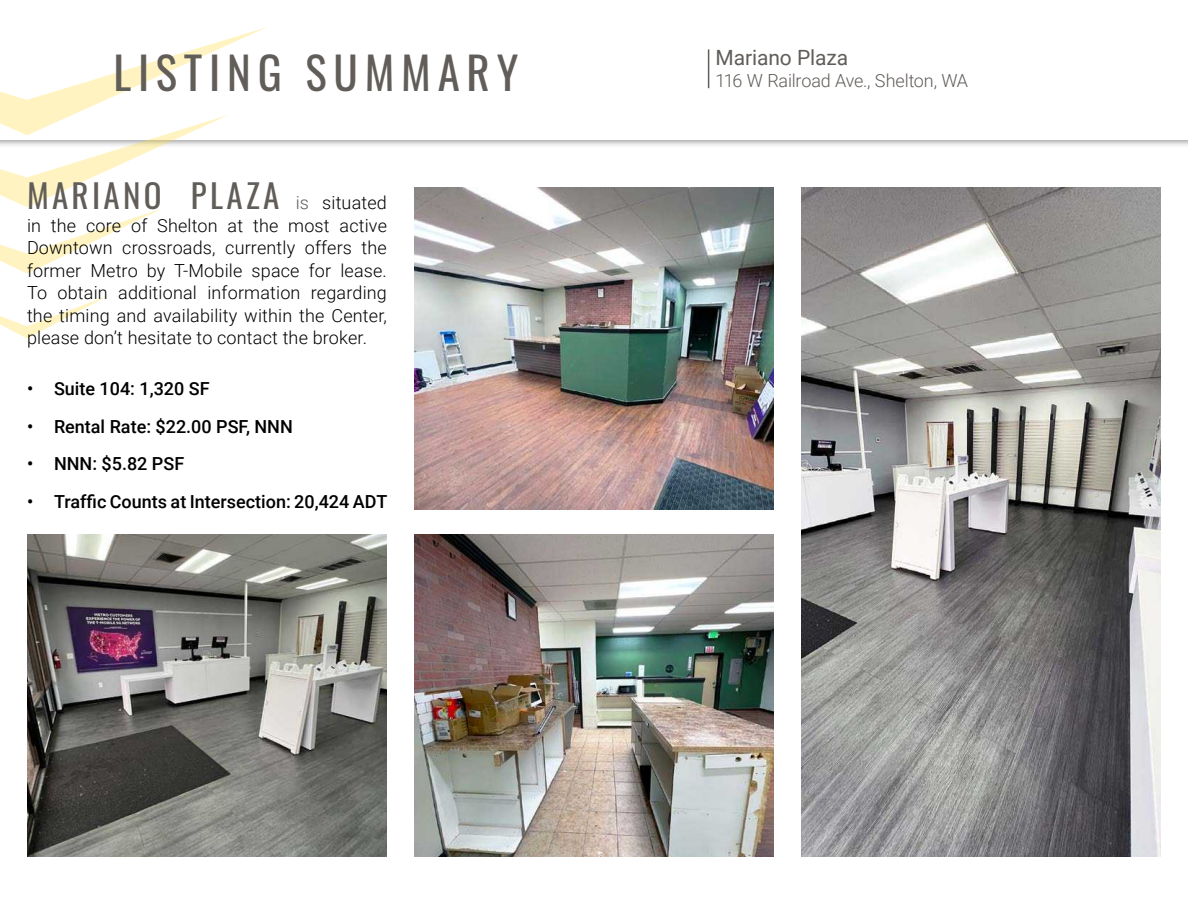
<style>
.page{position:relative;width:1188px;height:918px;background:#fff}
.page>*{position:absolute;margin:0;border:0;box-sizing:border-box;transform-origin:0 0}
.t1{font:45px "Oswald";letter-spacing:.15em;color:#615d59}
.t2{font:33px "Oswald";letter-spacing:.1em;color:#615d59}
.t3{font:21px "Roboto";letter-spacing:-.005em;color:#615d59}
.t4{font:300 18px/22.5px "Roboto";letter-spacing:.01em;color:#000;text-align:justify}
.t5{font:500 18px "Roboto";color:#000}
.t6{font:300 18px "Roboto";letter-spacing:-.015em;color:#615d59}
.s1{font-family:"Roboto";font-weight:300;font-size:18px}
.s2{font-family:"Roboto";font-weight:300;font-size:18px;color:#000}
</style>
<div class="page">
<div style="left:0;top:0;width:1188px;height:149px;background:#000;opacity:.75"></div>
<div style="left:0;top:0;width:1188px;height:139px;background:#fff"></div>
<svg style="left:0;top:27px;width:268px;height:247px"></svg>
<svg style="left:0;top:295px;width:109px;height:44px"></svg>
<hr style="left:708px;top:49px;width:1px;height:39px;background:#615d59">
<img style="left:414px;top:187px;width:360px;height:323px">
<img style="left:801px;top:187px;width:360px;height:670px">
<img style="left:414px;top:535px;width:360px;height:322px">
<img style="left:28px;top:535px;width:358px;height:322px">
<h1 class="t1" style="left:113px;top:33px;width:406px">LISTING SUMMARY</h1>
<h2 class="t2" style="left:27px;top:166px;width:362px">MARIANO PLAZA <span class="s1">is</span> <span class="s2">situated</span></h2>
<p class="t4" style="left:27px;top:213px;width:362px">in the core of Shelton at the most active Downtown crossroads, currently offers the former Metro by T-Mobile space for lease.<br>To obtain additional information regarding the timing and availability within the Center, please don’t hesitate to contact the broker.</p>
<p class="t5" style="left:27px;top:376px;width:184px">• Suite 104: 1,320 SF</p>
<p class="t5" style="left:27px;top:414px;width:267px">• Rental Rate: $22.00 PSF, NNN</p>
<p class="t5" style="left:27px;top:451px;width:159px">• NNN: $5.82 PSF</p>
<p class="t5" style="left:27px;top:489px;width:362px">• Traffic Counts at Intersection: 20,424 ADT</p>
<p class="t3" style="left:716px;top:43px;width:134px">Mariano Plaza</p>
<p class="t6" style="left:716px;top:68px;width:254px">116 W Railroad Ave., Shelton, WA</p>
</div>
